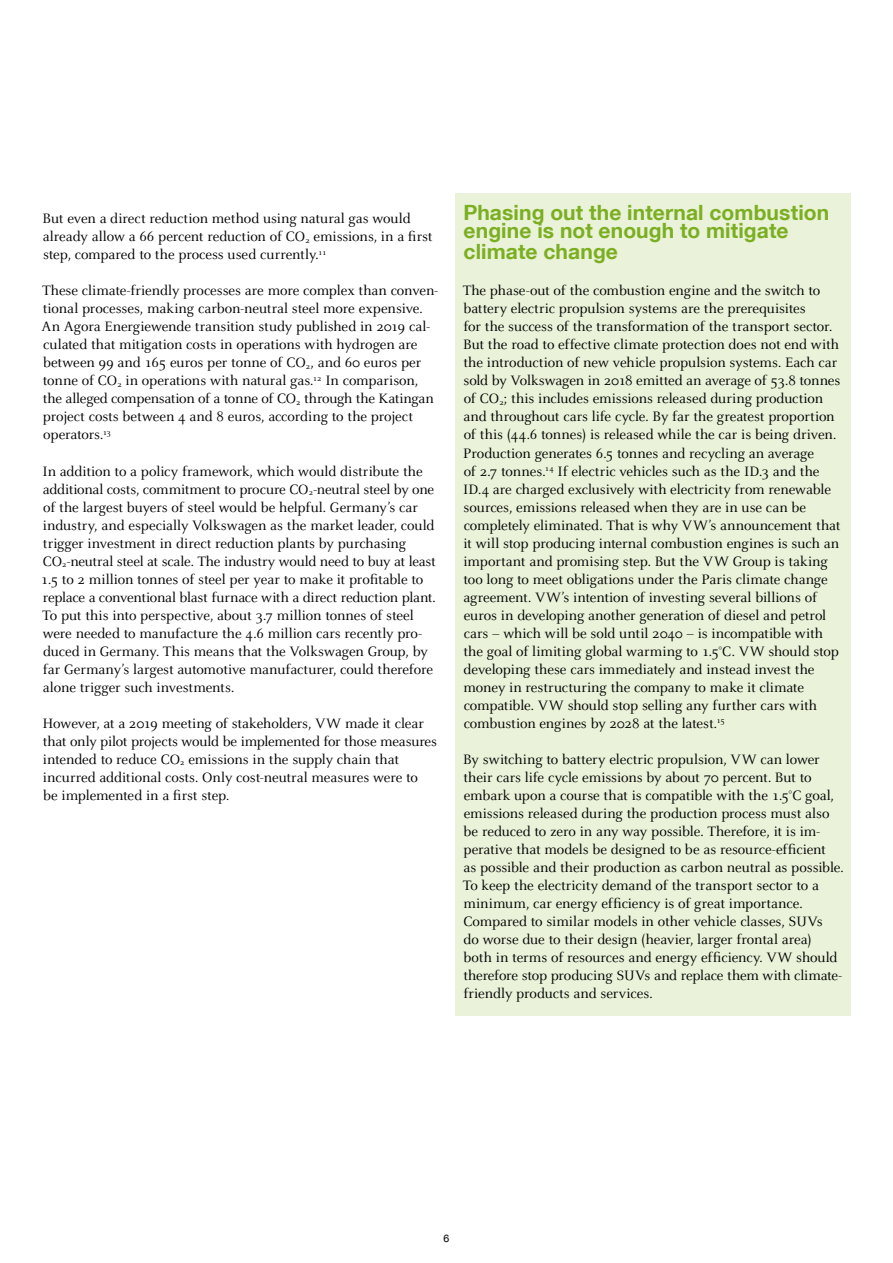
<style>
.page{position:relative;width:893px;height:1263px;background:#fff}
.page>*{position:absolute;margin:0;border:0;box-sizing:border-box;transform-origin:0 0}
.Fließtext{font:700 21px/18px "Helvetica Neue LT Com";letter-spacing:.005em;color:#7baf21}
.Fließtext-2{font:15px/18px "Celeste";letter-spacing:-.01em;color:#000}
.Fließtext-3{font:10.5px "Helvetica Neue LT Com";color:#000}
</style>
<div class="page">
<div style="left:455px;top:193px;width:396px;height:822px;background:#eaf2d9"></div>
<p class="Fließtext-2" style="left:43px;top:210px;width:370px">But even a direct reduction method using natural gas would</p>
<p class="Fließtext-2" style="left:43px;top:228px;width:391px">already allow a 66 percent reduction of CO<sub>2</sub> emissions, in a first step, compared to the process used currently.<sup>11</sup></p>
<p class="Fließtext-2" style="left:42px;top:282px;width:398px">These climate-friendly processes are more complex than conven&shy;tional processes, making carbon-neutral steel more expensive.<br>An Agora Energiewende transition study published in 2019 cal&shy;culated that mitigation costs in operations with hydrogen are between 99 and 165 euros per tonne of CO<sub>2</sub>, and 60 euros per tonne of CO<sub>2</sub> in operations with natural gas.<sup>12</sup> In comparison, the alleged compensation of a tonne of CO<sub>2</sub> through the Katingan project costs between 4 and 8 euros, according to the project operators.<sup>13</sup></p>
<p class="Fließtext-2" style="left:42px;top:462px;width:393px">In addition to a policy framework, which would distribute the additional costs, commitment to procure CO<sub>2</sub>-neutral steel by one of the largest buyers of steel would be helpful. Germany’s car</p>
<p class="Fließtext-2" style="left:43px;top:516px;width:393px">industry, and especially Volkswagen as the market leader, could trigger investment in direct reduction plants by purchasing</p>
<p class="Fließtext-2" style="left:41px;top:552px;width:397px">CO<sub>2</sub>-neutral steel at scale. The industry would need to buy at least 1.5 to 2 million tonnes of steel per year to make it profitable to replace a conventional blast furnace with a direct reduction plant.<br>To put this into perspective, about 3.7 million tonnes of steel were needed to manufacture the 4.6 million cars recently pro&shy;duced in Germany. This means that the Volkswagen Group, by far Germany’s largest automotive manufacturer, could therefore alone trigger such investments.</p>
<p class="Fließtext-2" style="left:42px;top:714px;width:396px">However, at a 2019 meeting of stakeholders, VW made it clear that only pilot projects would be implemented for those measures intended to reduce CO<sub>2</sub> emissions in the supply chain that</p>
<p class="Fließtext-2" style="left:43px;top:768px;width:377px">incurred additional costs. Only cost-neutral measures were to</p>
<p class="Fließtext-2" style="left:43px;top:786px;width:188px">be implemented in a first step.</p>
<p class="Fließtext" style="left:463px;top:203px;width:367px">Phasing out the internal combustion engine is not enough to mitigate</p>
<p class="Fließtext" style="left:463px;top:242px;width:156px">climate change</p>
<p class="Fließtext-2" style="left:463px;top:282px;width:359px">The phase-out of the combustion engine and the switch to battery electric propulsion systems are the prerequisites</p>
<p class="Fließtext-2" style="left:463px;top:318px;width:370px">for the success of the transformation of the transport sector.</p>
<p class="Fließtext-2" style="left:463px;top:336px;width:379px">But the road to effective climate protection does not end with the introduction of new vehicle propulsion systems. Each car sold by Volkswagen in 2018 emitted an average of 53.8 tonnes of CO<sub>2</sub>; this includes emissions released during production and throughout cars life cycle. By far the greatest proportion of this (44.6 tonnes) is released while the car is being driven.<br>Production generates 6.5 tonnes and recycling an average</p>
<p class="Fließtext-2" style="left:463px;top:462px;width:370px">of 2.7 tonnes.<sup>14</sup> If electric vehicles such as the ID.3 and the<br>ID.4 are charged exclusively with electricity from renewable sources, emissions released when they are in use can be</p>
<p class="Fließtext-2" style="left:463px;top:516px;width:378px">completely eliminated. That is why VW’s announcement that it will stop producing internal combustion engines is such an important and promising step. But the VW Group is taking too long to meet obligations under the Paris climate change agreement. VW’s intention of investing several billions of</p>
<p class="Fließtext-2" style="left:463px;top:606px;width:377px">euros in developing another generation of diesel and petrol cars – which will be sold until 2040 – is incompatible with the goal of limiting global warming to 1.5°C. VW should stop developing these cars immediately and instead invest the</p>
<p class="Fließtext-2" style="left:463px;top:678px;width:342px">money in restructuring the company to make it climate</p>
<p class="Fließtext-2" style="left:464px;top:696px;width:355px">compatible. VW should stop selling any further cars with combustion engines by 2028 at the latest.<sup>15</sup></p>
<p class="Fließtext-2" style="left:463px;top:750px;width:358px">By switching to battery electric propulsion, VW can lower their cars life cycle emissions by about 70 percent. But to</p>
<p class="Fließtext-2" style="left:463px;top:786px;width:383px">embark upon a course that is compatible with the 1.5°C goal, emissions released during the production process must also be reduced to zero in any way possible. Therefore, it is im&shy;perative that models be designed to be as resource-efficient<br>as possible and their production as carbon neutral as possible.<br>To keep the electricity demand of the transport sector to a minimum, car energy efficiency is of great importance.</p>
<p class="Fließtext-2" style="left:463px;top:912px;width:380px">Compared to similar models in other vehicle classes, SUVs<br>do worse due to their design (heavier, larger frontal area) both in terms of resources and energy efficiency. VW should therefore stop producing SUVs and replace them with climate&shy;friendly products and services.</p>
<p class="Fließtext-3" style="left:444px;top:1231px;width:7px">6</p>
</div>
